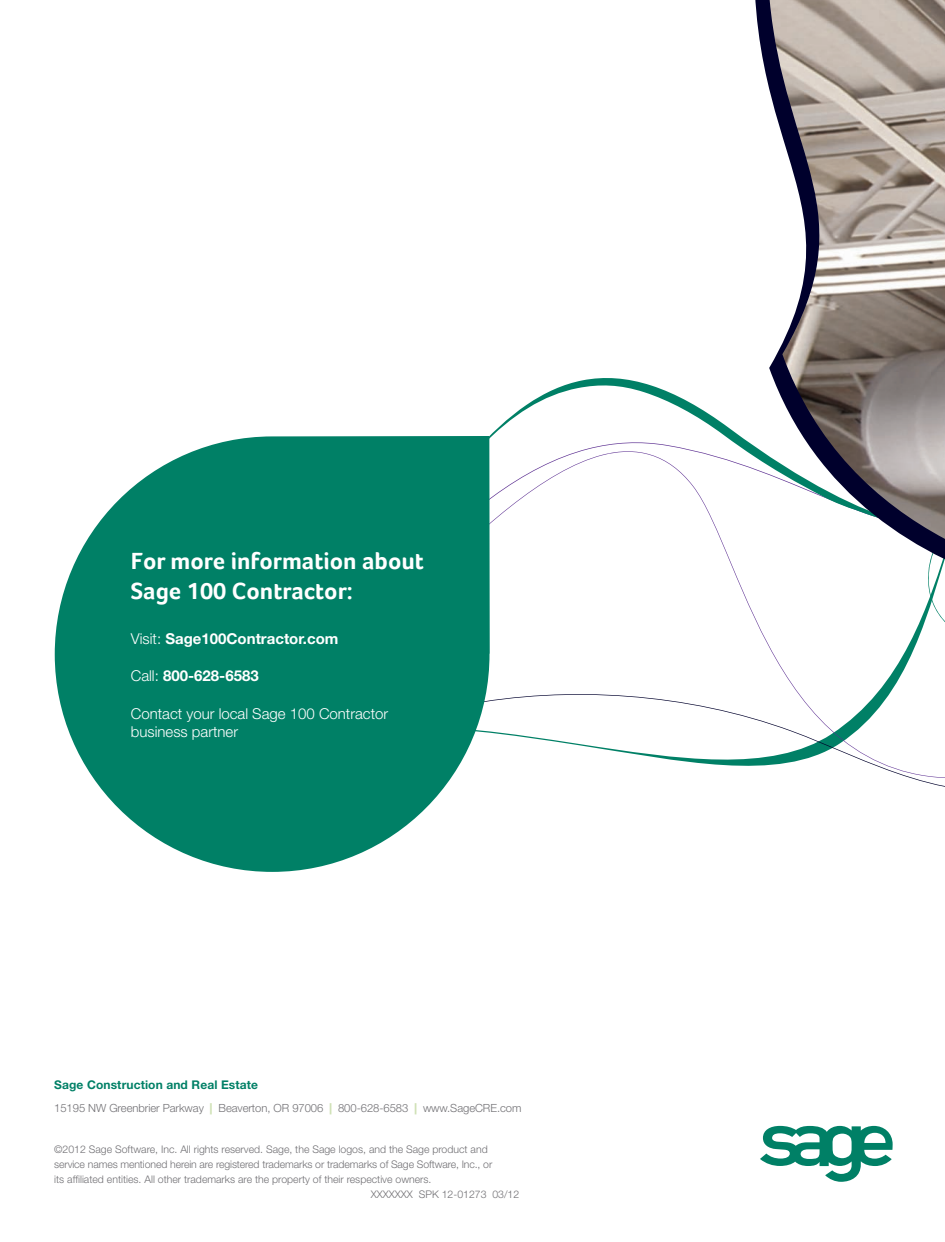
<style>
.page{position:relative;width:945px;height:1242px;background:#fff}
.page>*{position:absolute;margin:0;border:0;box-sizing:border-box;transform-origin:0 0}
.Titles{font:700 24px/30px "Foco";color:#fff}
.Bulleted_copy{font:300 15px/18px "Helvetica Neue";color:#fff}
.Bulleted_copy-2{font:700 15px "Helvetica Neue";color:#fff}
.t1{font:700 12px "Helvetica Neue";letter-spacing:.01em;color:#008066}
.t2{font:300 11.25px "Helvetica Neue";letter-spacing:-.005em;color:#717074}
.t3{font:300 10.5px/15px "Helvetica Neue";color:#717074}
.s1{font-weight:300}
.s2{font-weight:800;color:#cfe1b5}
</style>
<div class="page">
<svg style="left:476px;top:654px;width:469px;height:133px"></svg>
<svg style="left:377px;top:378px;width:548px;height:276px"></svg>
<svg style="left:711px;top:0;width:234px;height:623px"></svg>
<img style="left:770px;top:0;width:175px;height:539px">
<div style="left:55px;top:436px;width:435px;height:436px;background:#008066;border-radius:217px"></div>
<svg style="left:760px;top:1126px;width:133px;height:56px"></svg>
<p class="Titles" style="left:131px;top:546px;width:295px">For more information about<br>Sage 100 Contractor:</p>
<p class="Bulleted_copy-2" style="left:131px;top:629px;width:209px"><span class="s1">Visit:</span> Sage100Contractor.com</p>
<p class="Bulleted_copy-2" style="left:131px;top:667px;width:129px"><span class="s1">Call:</span> 800-628-6583</p>
<p class="Bulleted_copy" style="left:131px;top:704px;width:259px">Contact your local Sage 100 Contractor business partner</p>
<p class="t1" style="left:54px;top:1078px;width:205px">Sage Construction and Real Estate</p>
<p class="t2" style="left:54px;top:1101px;width:469px">15195 NW Greenbrier Parkway <span class="s2">|</span> Beaverton, OR 97006 <span class="s2">|</span> 800-628-6583 <span class="s2">|</span> www.SageCRE.com</p>
<p class="t3" style="left:54px;top:1141px;width:440px">©2012 Sage Software, Inc. All rights reserved. Sage, the Sage logos, and the Sage product and service names mentioned herein are registered trademarks or trademarks of Sage Software, Inc., or its affiliated entities. All other trademarks are the property of their respective owners.</p>
<p class="t3" style="left:371px;top:1186px;width:150px">XXXXXXX SPK 12-01273 03/12</p>
</div>
